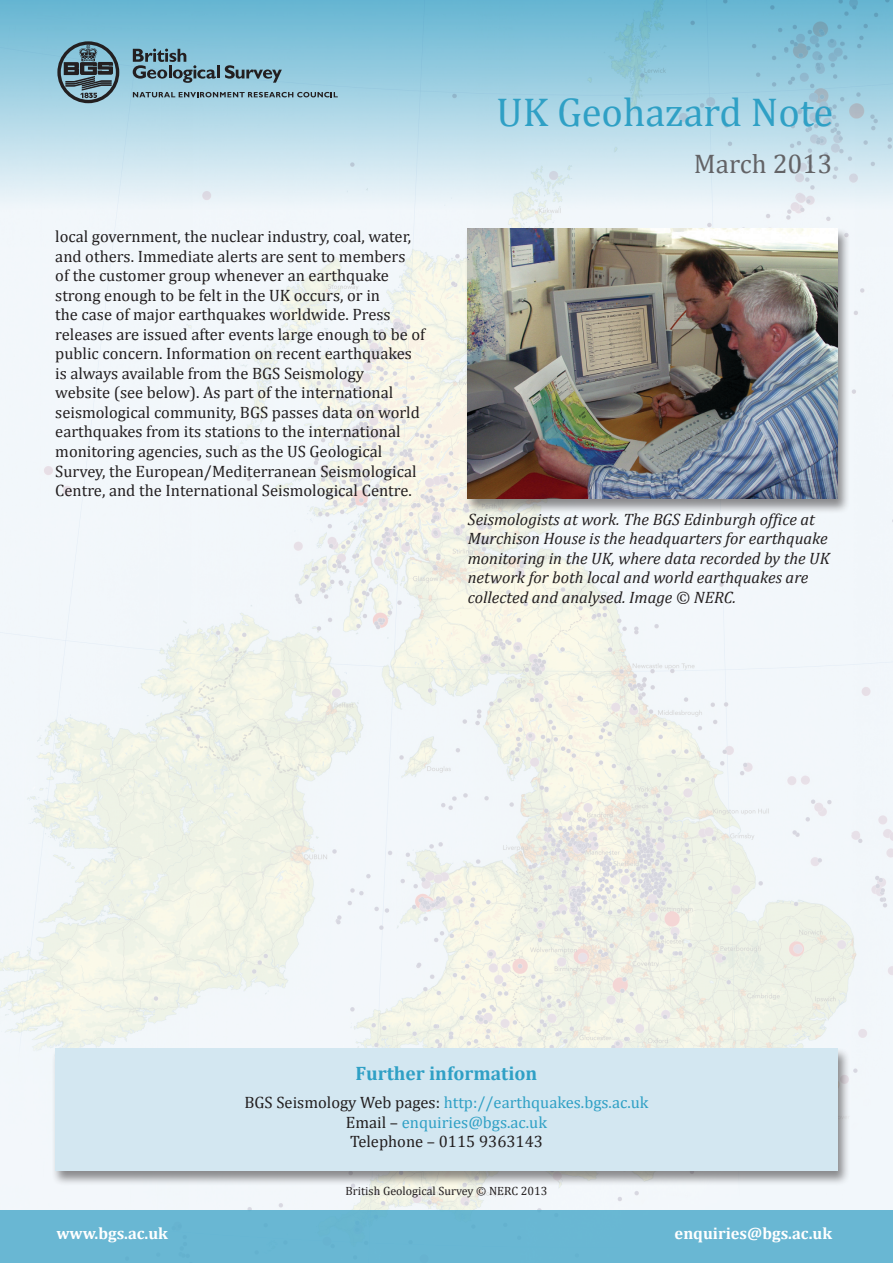
<style>
.page{position:relative;width:893px;height:1263px;background:#fff}
.page>*{position:absolute;margin:0;border:0;box-sizing:border-box;transform-origin:0 0}
.t1{font:40.5px "Cambria";color:#2fa0c5}
.t2{font:27px "Cambria";color:#636366}
.t3{font:700 19.5px "Cambria";color:#2fa0c5}
.Body_Text{font:16.5px/19.5px "Cambria";color:#231f20}
.Body_Text-2{font:italic 16.5px/19.5px "Cambria";color:#231f20}
.Body_Text-3{font:16.5px "Cambria";color:#2fa0c5}
.t4{font:700 16.5px "Cambria";color:#fff}
.Body_Text-4{font:12px "Cambria";color:#231f20}
.s1{color:#231f20}
</style>
<div class="page">
<img style="left:0;top:247px;width:893px;height:963px">
<div style="left:51px;top:1047px;width:799px;height:140px;background:#231f20;opacity:.5"></div>
<div style="left:55px;top:1048px;width:783px;height:123px;background:#d3e7f1"></div>
<div style="left:0;top:1210px;width:893px;height:53px;background:#69b7d3"></div>
<div style="left:0;top:0;width:893px;height:247px;background:linear-gradient(to bottom,#67b5d1,#fffeff)"></div>
<svg style="left:225px;top:65px;width:57px;height:18px"></svg>
<svg style="left:133px;top:49px;width:86px;height:34px;background:#6f96a5"></svg>
<svg style="left:133px;top:92px;width:205px;height:5px"></svg>
<svg style="left:57px;top:41px;width:62px;height:62px;background:#64828f"></svg>
<div style="left:464px;top:228px;width:386px;height:286px;background:#231f20;opacity:.5"></div>
<img style="left:468px;top:229px;width:370px;height:269px">
<p class="t1" style="left:496px;top:88px;width:338px">UK Geohazard Note</p>
<p class="Body_Text" style="left:55px;top:227px;width:371px">local government, the nuclear industry, coal, water, and others. Immediate alerts are sent to members<br>of the customer group whenever an earthquake strong enough to be felt in the UK occurs, or in<br>the case of major earthquakes worldwide. Press releases are issued after events large enough to be of public concern. Information on recent earthquakes is always available from the BGS Seismology<br>website (see below). As part of the international seismological community, BGS passes data on world earthquakes from its stations to the international monitoring agencies, such as the US Geological Survey, the European/Mediterranean Seismological Centre, and the International Seismological Centre.</p>
<p class="t2" style="left:694px;top:148px;width:140px">March 2013</p>
<p class="Body_Text-2" style="left:468px;top:509px;width:363px">Seismologists at work. The BGS Edinburgh office at Murchison House is the headquarters for earthquake monitoring in the UK, where data recorded by the UK network for both local and world earthquakes are collected and analysed. Image © NERC.</p>
<p class="t3" style="left:356px;top:1062px;width:183px">Further information</p>
<p class="Body_Text-3" style="left:244px;top:1093px;width:405px"><span class="s1">BGS Seismology Web pages:</span> http://earthquakes.bgs.ac.uk</p>
<p class="Body_Text-3" style="left:346px;top:1112px;width:203px"><span class="s1">Email –</span> enquiries@bgs.ac.uk</p>
<p class="Body_Text" style="left:350px;top:1132px;width:195px">Telephone – 0115 9363143</p>
<p class="Body_Text-4" style="left:346px;top:1184px;width:203px">British Geological Survey © NERC 2013</p>
<p class="t4" style="left:56px;top:1223px;width:113px">www.bgs.ac.uk</p>
<p class="t4" style="left:675px;top:1223px;width:159px">enquiries@bgs.ac.uk</p>
</div>
